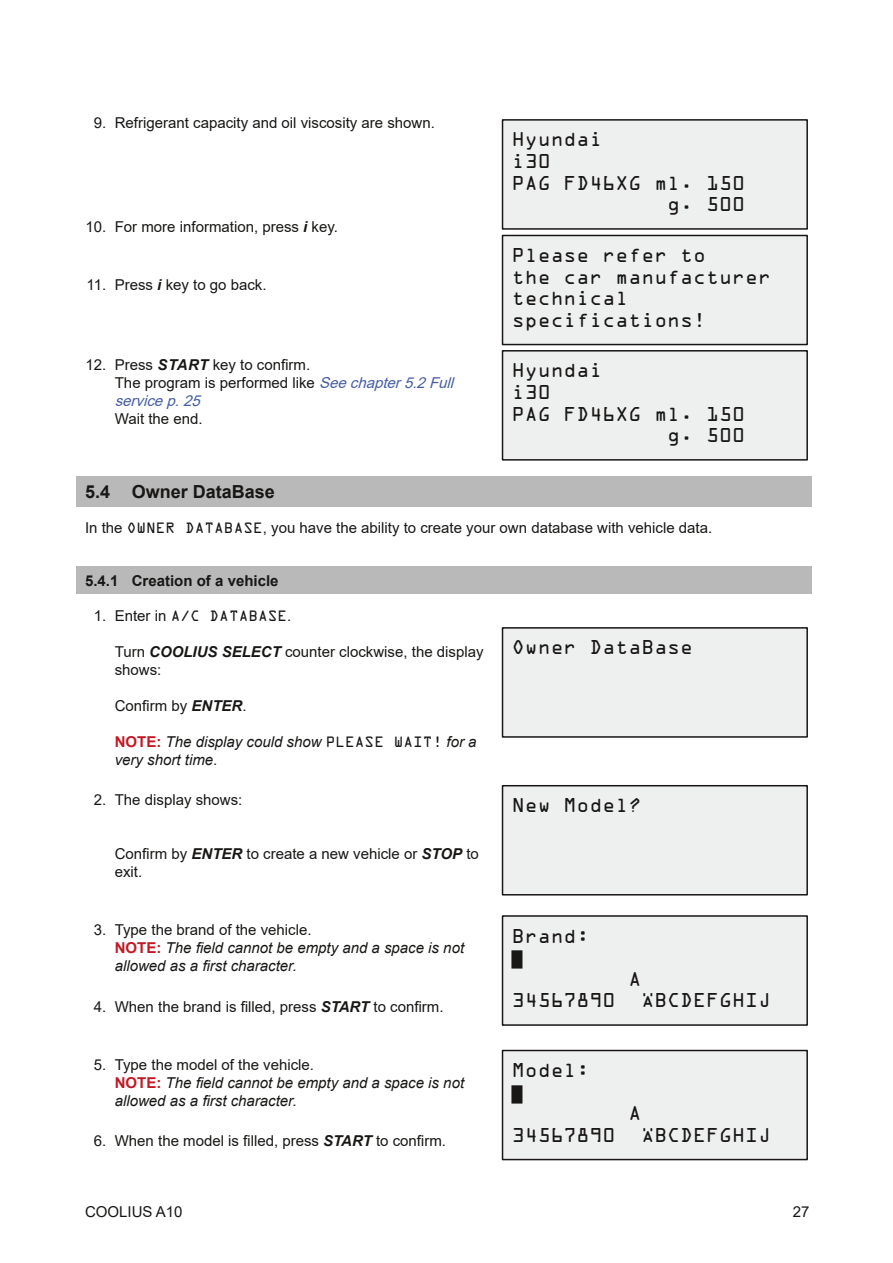
<style>
.page{position:relative;width:893px;height:1263px;background:#fff}
.page>*{position:absolute;margin:0;border:0;box-sizing:border-box;transform-origin:0 0}
.t1{font:18px/21.6px "OCRA Std";color:#181715}
.t2{font:700 18px "Arial";color:#181715}
.t3{font:15px/18px "Arial";color:#181715}
.t4{font:italic 15px/18px "Arial";color:#181715}
.t5{font:700 15px "Arial";color:#181715}
.t6{font:13.5px "OCRA Std";color:#181715}
.s1{font-weight:700;font-style:italic}
.s2{font-style:italic;color:#475da1}
.s3{font-family:"OCRA Std";font-size:13.5px}
.s4{font-family:"Arial";font-size:15px}
.s5{font-weight:700;font-style:normal;color:#c31924}
.s6{font-family:"OCRA Std";font-style:normal;font-size:13.5px}
.s7{font-style:normal}
</style>
<div class="page">
<div style="left:502px;top:120px;width:305px;height:109px;background:#eeefef"></div>
<div style="left:502px;top:119px;width:306px;height:111px;border:2px solid #181715"></div>
<div style="left:502px;top:235px;width:305px;height:110px;background:#eeefef"></div>
<div style="left:502px;top:235px;width:306px;height:110px;border:2px solid #181715"></div>
<div style="left:502px;top:351px;width:305px;height:109px;background:#eeefef"></div>
<div style="left:502px;top:350px;width:306px;height:111px;border:2px solid #181715"></div>
<div style="left:77px;top:476px;width:735px;height:30px;background:#b9b9ba"></div>
<div style="left:77px;top:566px;width:735px;height:28px;background:#b9b9ba"></div>
<div style="left:502px;top:628px;width:305px;height:109px;background:#eeefef"></div>
<div style="left:502px;top:627px;width:306px;height:111px;border:2px solid #181715"></div>
<div style="left:502px;top:786px;width:305px;height:109px;background:#eeefef"></div>
<div style="left:502px;top:785px;width:306px;height:110px;border:2px solid #181715"></div>
<div style="left:502px;top:916px;width:305px;height:109px;background:#eeefef"></div>
<div style="left:502px;top:915px;width:306px;height:111px;border:2px solid #181715"></div>
<div style="left:502px;top:1050px;width:305px;height:109px;background:#eeefef"></div>
<div style="left:502px;top:1050px;width:306px;height:110px;border:2px solid #181715"></div>
<p class="t3" style="left:94px;top:113px;width:343px">9. Refrigerant capacity and oil viscosity are shown.</p>
<p class="t3" style="left:85px;top:217px;width:254px">10. For more information, press <span class="s1">i</span> key.</p>
<p class="t3" style="left:87px;top:275px;width:181px">11. Press <span class="s1">i</span> key to go back.</p>
<p class="t3" style="left:115px;top:356px;width:345px;text-indent:-29px">12. Press <span class="s1">START</span> key to confirm.<br>The program is performed like <span class="s2">Seechapter5.2Full servicep.25</span></p>
<p class="t3" style="left:115px;top:410px;width:89px">Wait the end.</p>
<p class="t1" style="left:512px;top:130px;width:92px">Hyundai</p>
<p class="t1" style="left:512px;top:152px;width:40px">i30</p>
<p class="t1" style="left:512px;top:174px;width:235px">PAG FD46XG ml. 150</p>
<p class="t1" style="left:667px;top:195px;width:79px">g. 500</p>
<p class="t1" style="left:512px;top:246px;width:261px">Please refer to<br>the car manufacturer technical specifications!</p>
<p class="t1" style="left:512px;top:361px;width:92px">Hyundai</p>
<p class="t1" style="left:512px;top:383px;width:40px">i30</p>
<p class="t1" style="left:512px;top:404px;width:235px">PAG FD46XG ml. 150</p>
<p class="t1" style="left:667px;top:426px;width:79px">g. 500</p>
<p class="t2" style="left:85px;top:479px;width:191px">5.4 Owner DataBase</p>
<p class="t3" style="left:85px;top:518px;width:629px">In the <span class="s3">OWNER DATABASE</span>, you have the ability to create your own database with vehicle data.</p>
<p class="t5" style="left:85px;top:570px;width:195px">5.4.1 Creation of a vehicle</p>
<p class="t6" style="left:94px;top:610px;width:199px"><span class="s4">1. Enter in</span> A/C DATABASE<span class="s4">.</span></p>
<p class="t3" style="left:115px;top:642px;width:370px">Turn <span class="s1">COOLIUS SELECT</span> counter clockwise, the display shows:</p>
<p class="t3" style="left:115px;top:696px;width:133px">Confirm by <span class="s1">ENTER</span>.</p>
<p class="t4" style="left:115px;top:733px;width:363px"><span class="s5">NOTE:</span> The display could show <span class="s6">PLEASE WAIT!</span> for a very short time<span class="s7">.</span></p>
<p class="t3" style="left:94px;top:791px;width:150px">2. The display shows:</p>
<p class="t3" style="left:115px;top:845px;width:366px">Confirm by <span class="s1">ENTER</span> to create a new vehicle or <span class="s1">STOP</span> to exit.</p>
<p class="t1" style="left:512px;top:638px;width:183px">Owner DataBase</p>
<p class="t1" style="left:512px;top:796px;width:131px">New Model?</p>
<p class="t4" style="left:115px;top:921px;width:351px;text-indent:-21px"><span class="s7">3. Type the brand of the vehicle.<br></span><span class="s5">NOTE:</span> The field cannot be empty and a space is not allowed as a first character.</p>
<p class="t3" style="left:94px;top:997px;width:351px">4. When the brand is filled, press <span class="s1">START</span> to confirm.</p>
<p class="t4" style="left:115px;top:1056px;width:351px;text-indent:-21px"><span class="s7">5. Type the model of the vehicle.<br></span><span class="s5">NOTE:</span> The field cannot be empty and a space is not allowed as a first character.</p>
<p class="t3" style="left:94px;top:1132px;width:354px">6. When the model is filled, press <span class="s1">START</span> to confirm.</p>
<p class="t1" style="left:512px;top:926px;width:79px">Brand:</p>
<p class="t3" style="left:512px;top:950px;width:12px">█</p>
<p class="t1" style="left:628px;top:970px;width:14px">A</p>
<p class="t1" style="left:512px;top:991px;width:105px">34567890</p>
<p class="t1" style="left:641px;top:991px;width:131px">ÄBCDEFGHIJ</p>
<p class="t1" style="left:512px;top:1061px;width:79px">Model:</p>
<p class="t3" style="left:512px;top:1084px;width:12px">█</p>
<p class="t1" style="left:628px;top:1104px;width:14px">A</p>
<p class="t1" style="left:512px;top:1126px;width:105px">34567890</p>
<p class="t1" style="left:641px;top:1126px;width:131px">ÄBCDEFGHIJ</p>
<p class="t3" style="left:85px;top:1202px;width:99px">COOLIUS A10</p>
<p class="t3" style="left:793px;top:1202px;width:18px">27</p>
</div>
